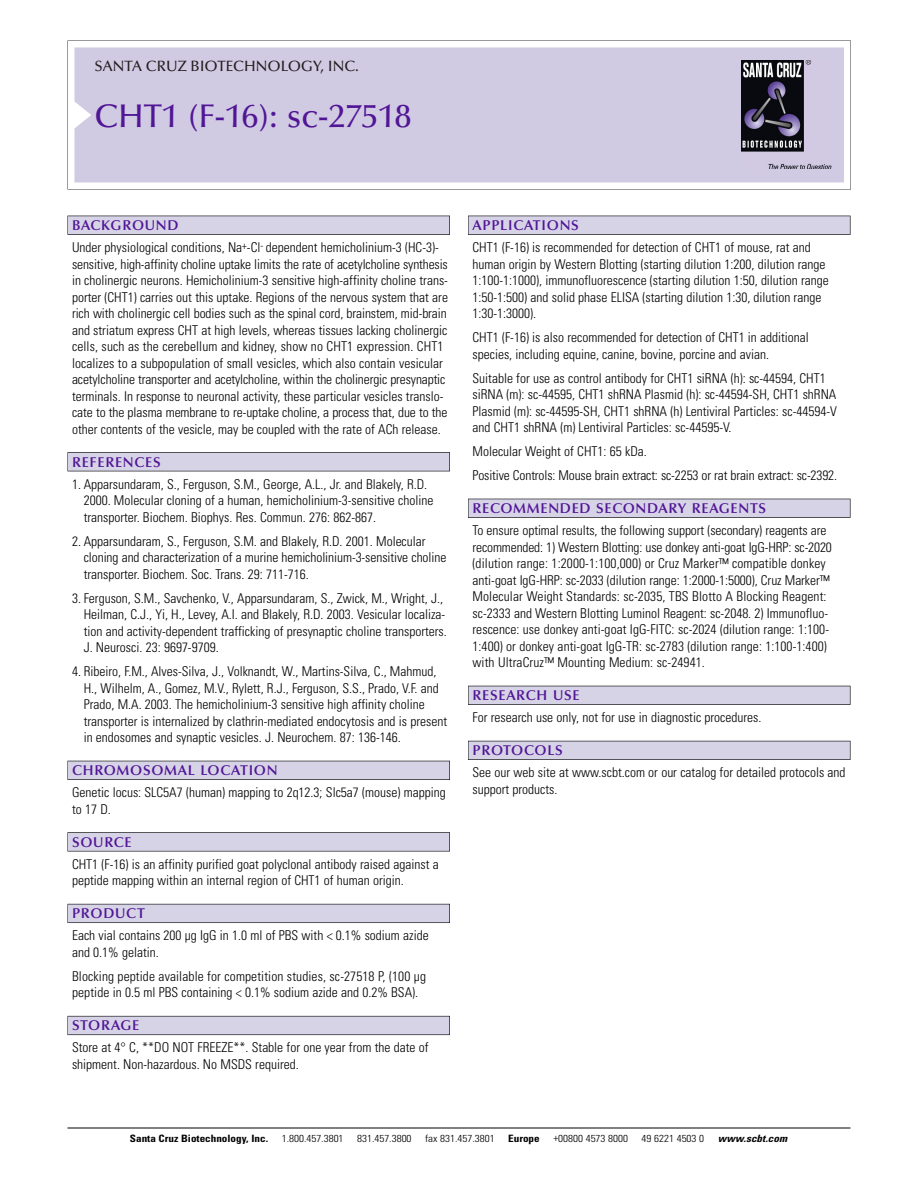
<style>
.page{position:relative;width:918px;height:1188px;background:#fff}
.page>*{position:absolute;margin:0;border:0;box-sizing:border-box;transform-origin:0 0}
.t1{font:500 33px "Optima";color:#511695}
.t2{font:500 15px "Optima";color:#231f20}
.t3{font:600 14.25px "Optima";letter-spacing:.05em;color:#511695}
.t4{font:300 condensed 13.5px/16.5px "Univers";color:#000}
.t5{font:300 condensed 10.2px "Univers";color:#000;scale:1.1 1}
.t6{font:700 condensed 10.2px "Univers";color:#000;scale:1.1 1}
.t7{font:italic 700 condensed 10.2px "Univers";letter-spacing:.005em;color:#000;scale:1.1 1}
</style>
<div class="page">
<svg style="left:68px;top:40px;width:783px;height:149px"></svg>
<div style="left:74px;top:47px;width:770px;height:135px;background:#d1cae3"></div>
<img style="left:741px;top:60px;width:90px;height:108px">
<div style="left:68px;top:216px;width:382px;height:19px;background:#525155"></div>
<div style="left:68px;top:216px;width:381px;height:18px;background:#d7d3e7"></div>
<div style="left:68px;top:452px;width:382px;height:19px;background:#525155"></div>
<div style="left:68px;top:453px;width:381px;height:18px;background:#d7d3e7"></div>
<div style="left:68px;top:761px;width:382px;height:19px;background:#525158"></div>
<div style="left:68px;top:761px;width:381px;height:18px;background:#d7d3e7"></div>
<div style="left:68px;top:832px;width:382px;height:19px;background:#575759"></div>
<div style="left:68px;top:833px;width:381px;height:18px;background:#d7d3e7"></div>
<div style="left:68px;top:904px;width:382px;height:19px;background:#5b5a62"></div>
<div style="left:68px;top:904px;width:381px;height:18px;background:#d7d3e7"></div>
<div style="left:68px;top:1016px;width:382px;height:19px;background:#66646e"></div>
<div style="left:68px;top:1016px;width:381px;height:18px;background:#d7d3e7"></div>
<div style="left:468px;top:216px;width:382px;height:19px;background:#525155"></div>
<div style="left:468px;top:216px;width:382px;height:18px;background:#d7d3e7"></div>
<div style="left:468px;top:499px;width:382px;height:19px;background:#515055"></div>
<div style="left:468px;top:499px;width:382px;height:18px;background:#d7d3e7"></div>
<div style="left:468px;top:686px;width:382px;height:19px;background:#525158"></div>
<div style="left:468px;top:686px;width:382px;height:18px;background:#d7d3e7"></div>
<div style="left:468px;top:741px;width:382px;height:19px;background:#54535a"></div>
<div style="left:468px;top:741px;width:382px;height:18px;background:#d7d3e7"></div>
<hr style="left:68px;top:1128px;width:782px;height:1px;background:#000">
<p class="t2" style="left:94px;top:61px;width:266px">SANTA CRUZ BIOTECHNOLOGY, INC.</p>
<h1 class="t1" style="left:94px;top:103px;width:318px">CHT1 (F-16): sc-27518</h1>
<p class="t3" style="left:72px;top:219px;width:108px">BACKGROUND</p>
<p class="t4" style="left:72px;top:240px;width:378px">Under physiological conditions, Na<sup>+</sup>-Cl<sup>-</sup> dependent hemicholinium-3 (HC-3)- sensitive, high-affinity choline uptake limits the rate of acetylcholine synthesis in cholinergic neurons. Hemicholinium-3 sensitive high-affinity choline trans&shy;porter (CHT1) carries out this uptake. Regions of the nervous system that are rich with cholinergic cell bodies such as the spinal cord, brainstem, mid-brain and striatum express CHT at high levels, whereas tissues lacking cholinergic cells, such as the cerebellum and kidney, show no CHT1 expression. CHT1 localizes to a subpopulation of small vesicles, which also contain vesicular acetylcholine transporter and acetylcholine, within the cholinergic presynaptic terminals. In response to neuronal activity, these particular vesicles translo&shy;cate to the plasma membrane to re-uptake choline, a process that, due to the other contents of the vesicle, may be coupled with the rate of ACh release.</p>
<p class="t3" style="left:72px;top:456px;width:90px">REFERENCES</p>
<p class="t4" style="left:84px;top:477px;width:351px;text-indent:-12px">1. Apparsundaram, S., Ferguson, S.M., George, A.L., Jr. and Blakely, R.D.<br>2000. Molecular cloning of a human, hemicholinium-3-sensitive choline transporter. Biochem. Biophys. Res. Commun. 276: 862-867.</p>
<p class="t4" style="left:84px;top:534px;width:364px;text-indent:-12px">2. Apparsundaram, S., Ferguson, S.M. and Blakely, R.D. 2001. Molecular cloning and characterization of a murine hemicholinium-3-sensitive choline transporter. Biochem. Soc. Trans. 29: 711-716.</p>
<p class="t4" style="left:84px;top:591px;width:365px;text-indent:-12px">3. Ferguson, S.M., Savchenko, V., Apparsundaram, S., Zwick, M., Wright, J., Heilman, C.J., Yi, H., Levey, A.I. and Blakely, R.D. 2003. Vesicular localiza&shy;tion and activity-dependent trafficking of presynaptic choline transporters.<br>J. Neurosci. 23: 9697-9709.</p>
<p class="t4" style="left:84px;top:664px;width:365px;text-indent:-12px">4. Ribeiro, F.M., Alves-Silva, J., Volknandt, W., Martins-Silva, C., Mahmud, H., Wilhelm, A., Gomez, M.V., Rylett, R.J., Ferguson, S.S., Prado, V.F. and Prado, M.A. 2003. The hemicholinium-3 sensitive high affinity choline transporter is internalized by clathrin-mediated endocytosis and is present in endosomes and synaptic vesicles. J. Neurochem. 87: 136-146.</p>
<p class="t3" style="left:72px;top:765px;width:207px">CHROMOSOMAL LOCATION</p>
<p class="t4" style="left:72px;top:785px;width:375px">Genetic locus: SLC5A7 (human) mapping to 2q12.3; Slc5a7 (mouse) mapping to 17 D.</p>
<p class="t3" style="left:72px;top:836px;width:61px">SOURCE</p>
<p class="t4" style="left:72px;top:857px;width:368px">CHT1 (F-16) is an affinity purified goat polyclonal antibody raised against a peptide mapping within an internal region of CHT1 of human origin.</p>
<p class="t3" style="left:72px;top:908px;width:74px">PRODUCT</p>
<p class="t4" style="left:72px;top:928px;width:358px">Each vial contains 200 µg IgG in 1.0 ml of PBS with &lt; 0.1% sodium azide and 0.1% gelatin.</p>
<p class="t4" style="left:72px;top:969px;width:356px">Blocking peptide available for competition studies, sc-27518 P, (100 µg peptide in 0.5 ml PBS containing &lt; 0.1% sodium azide and 0.2% BSA).</p>
<p class="t3" style="left:72px;top:1020px;width:69px">STORAGE</p>
<p class="t4" style="left:72px;top:1040px;width:358px">Store at 4° C, **DO NOT FREEZE**. Stable for one year from the date of shipment. Non-hazardous. No MSDS required.</p>
<p class="t3" style="left:473px;top:219px;width:108px">APPLICATIONS</p>
<p class="t4" style="left:473px;top:240px;width:358px">CHT1 (F-16) is recommended for detection of CHT1 of mouse, rat and human origin by Western Blotting (starting dilution 1:200, dilution range 1:100-1:1000), immunofluorescence (starting dilution 1:50, dilution range 1:50-1:500) and solid phase ELISA (starting dilution 1:30, dilution range 1:30-1:3000).</p>
<p class="t4" style="left:473px;top:330px;width:338px">CHT1 (F-16) is also recommended for detection of CHT1 in additional species, including equine, canine, bovine, porcine and avian.</p>
<p class="t4" style="left:473px;top:371px;width:366px">Suitable for use as control antibody for CHT1 siRNA (h): sc-44594, CHT1 siRNA (m): sc-44595, CHT1 shRNA Plasmid (h): sc-44594-SH, CHT1 shRNA Plasmid (m): sc-44595-SH, CHT1 shRNA (h) Lentiviral Particles: sc-44594-V and CHT1 shRNA (m) Lentiviral Particles: sc-44595-V.</p>
<p class="t4" style="left:473px;top:440px;width:366px;line-height:24px">Molecular Weight of CHT1: 65 kDa.<br>Positive Controls: Mouse brain extract: sc-2253 or rat brain extract: sc-2392.</p>
<p class="t3" style="left:473px;top:503px;width:295px">RECOMMENDED SECONDARY REAGENTS</p>
<p class="t4" style="left:473px;top:523px;width:361px">To ensure optimal results, the following support (secondary) reagents are recommended: 1) Western Blotting: use donkey anti-goat IgG-HRP: sc-2020 (dilution range: 1:2000-1:100,000) or Cruz Marker™ compatible donkey anti-goat IgG-HRP: sc-2033 (dilution range: 1:2000-1:5000), Cruz Marker™ Molecular Weight Standards: sc-2035, TBS Blotto A Blocking Reagent: sc-2333 and Western Blotting Luminol Reagent: sc-2048. 2) Immunofluo&shy;rescence: use donkey anti-goat IgG-FITC: sc-2024 (dilution range: 1:100- 1:400) or donkey anti-goat IgG-TR: sc-2783 (dilution range: 1:100-1:400) with UltraCruz™ Mounting Medium: sc-24941.</p>
<p class="t3" style="left:473px;top:690px;width:109px">RESEARCH USE</p>
<p class="t4" style="left:473px;top:710px;width:290px">For research use only, not for use in diagnostic procedures.</p>
<p class="t3" style="left:473px;top:745px;width:92px">PROTOCOLS</p>
<p class="t4" style="left:473px;top:765px;width:375px">See our web site at www.scbt.com or our catalog for detailed protocols and support products.</p>
<p class="t6" style="left:130px;top:1135px;width:127px">Santa Cruz Biotechnology, Inc.</p>
<p class="t5" style="left:282px;top:1135px;width:58px">1.800.457.3801</p>
<p class="t5" style="left:357px;top:1135px;width:51px">831.457.3800</p>
<p class="t5" style="left:425px;top:1135px;width:65px">fax 831.457.3801</p>
<p class="t6" style="left:508px;top:1135px;width:30px">Europe</p>
<p class="t5" style="left:553px;top:1135px;width:69px">+00800 4573 8000</p>
<p class="t5" style="left:642px;top:1135px;width:58px">49 6221 4503 0</p>
<p class="t7" style="left:718px;top:1135px;width:64px">www.scbt.com</p>
</div>
